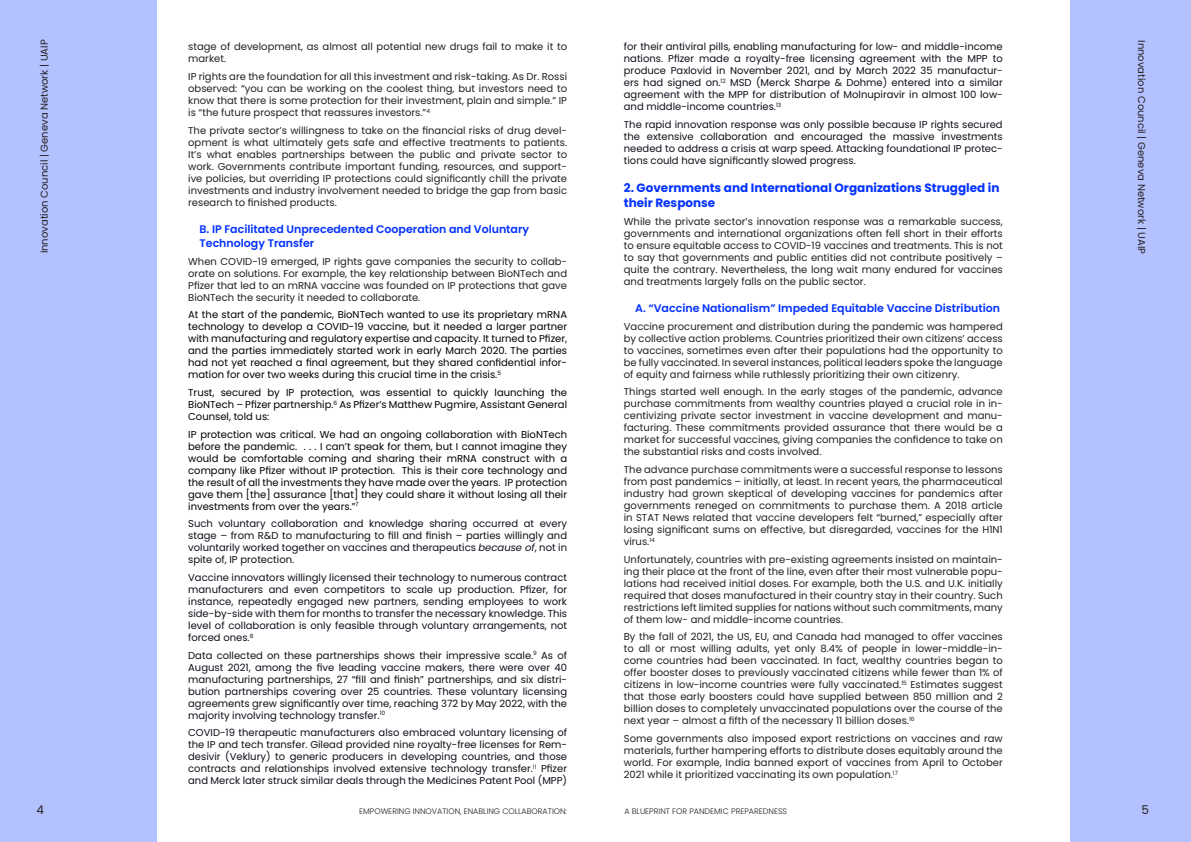
<style>
.page{position:relative;width:1191px;height:842px;background:#fff}
.page>*{position:absolute;margin:0;border:0;box-sizing:border-box;transform-origin:0 0}
.Heading_2{font:700 12px/14.4px "Poppins";color:#0432ff}
.t1{font:12px "Poppins";color:#231f20}
.Heading_3{font:600 11px/14px "Poppins";color:#0432ff}
.t2{font:10px/12px "Poppins";color:#231f20;text-align:justify}
.t3{font:10px/12px "Poppins";color:#0e101a;text-align:justify}
.t4{font:10px/12px "Poppins";color:#000;text-align:justify}
.t5{font:300 8px "Poppins";color:#231f20}
.s1{font-style:italic}
</style>
<div class="page">
<div style="left:0;top:0;width:157px;height:842px;background:#b4c1ff"></div>
<div style="left:1069px;top:0;width:122px;height:842px;background:#b4c1ff"></div>
<p class="t2" style="left:38px;top:253px;width:215px;rotate:-90deg">Innovation Council | Geneva Network | UAIP</p>
<p class="t2" style="left:1147px;top:40px;width:215px;rotate:90deg">Innovation Council | Geneva Network | UAIP</p>
<p class="t2" style="left:188px;top:41px;width:380px">stage of development, as almost all potential new drugs fail to make it to market.</p>
<p class="t2" style="left:188px;top:70px;width:380px">IP rights are the foundation for all this investment and risk-taking. As Dr. Rossi observed: “you can be working on the coolest thing, but investors need to know that there is some protection for their investment, plain and simple.” IP is “the future prospect that reassures investors.”<sup>4</sup></p>
<p class="t2" style="left:188px;top:124px;width:380px">The private sector’s willingness to take on the financial risks of drug devel&shy;opment is what ultimately gets safe and effective treatments to patients.<br>It’s what enables partnerships between the public and private sector to work. Governments contribute important funding, resources, and support&shy;ive policies, but overriding IP protections could significantly chill the private investments and industry involvement needed to bridge the gap from basic research to finished products.</p>
<p class="Heading_3" style="left:199px;top:222px;width:331px">B. IP Facilitated Unprecedented Cooperation and Voluntary<br>Technology Transfer</p>
<p class="t2" style="left:188px;top:255px;width:380px">When COVID-19 emerged, IP rights gave companies the security to collab&shy;orate on solutions. For example, the key relationship between BioNTech and Pfizer that led to an mRNA vaccine was founded on IP protections that gave BioNTech the security it needed to collaborate.</p>
<p class="t4" style="left:188px;top:309px;width:380px">At the start of the pandemic, BioNTech wanted to use its proprietary mRNA technology to develop a COVID-19 vaccine, but it needed a larger partner with manufacturing and regulatory expertise and capacity. It turned to Pfizer, and the parties immediately started work in early March 2020. The parties had not yet reached a final agreement, but they shared confidential infor&shy;mation for over two weeks during this crucial time in the crisis.<sup>5</sup></p>
<p class="t4" style="left:188px;top:386px;width:380px">Trust, secured by IP protection, was essential to quickly launching the BioNTech – Pfizer partnership.<sup>6</sup> As Pfizer’s Matthew Pugmire, Assistant General Counsel, told us:</p>
<p class="t4" style="left:188px;top:428px;width:380px">IP protection was critical. We had an ongoing collaboration with BioNTech before the pandemic. . . . I can’t speak for them, but I cannot imagine they would be comfortable coming and sharing their mRNA construct with a company like Pfizer without IP protection. This is their core technology and the result of all the investments they have made over the years. IP protection gave them [the] assurance [that] they could share it without losing all their investments from over the years.”<sup>7</sup></p>
<p class="t3" style="left:188px;top:518px;width:380px">Such voluntary collaboration and knowledge sharing occurred at every stage – from R&amp;D to manufacturing to fill and finish – parties willingly and voluntarily worked together on vaccines and therapeutics <span class="s1">because of</span>, not in spite of, IP protection.</p>
<p class="t3" style="left:188px;top:571px;width:380px">Vaccine innovators willingly licensed their technology to numerous contract manufacturers and even competitors to scale up production. Pfizer, for instance, repeatedly engaged new partners, sending employees to work side-by-side with them for months to transfer the necessary knowledge. This level of collaboration is only feasible through voluntary arrangements, not forced ones.<sup>8</sup></p>
<p class="t3" style="left:188px;top:649px;width:380px">Data collected on these partnerships shows their impressive scale.<sup>9</sup> As of August 2021, among the five leading vaccine makers, there were over 40 manufacturing partnerships, 27 “fill and finish” partnerships, and six distri&shy;bution partnerships covering over 25 countries. These voluntary licensing agreements grew significantly over time, reaching 372 by May 2022, with the majority involving technology transfer.<sup>10</sup></p>
<p class="t3" style="left:188px;top:727px;width:380px">COVID-19 therapeutic manufacturers also embraced voluntary licensing of the IP and tech transfer. Gilead provided nine royalty-free licenses for Rem&shy;desivir (Veklury) to generic producers in developing countries, and those contracts and relationships involved extensive technology transfer.<sup>11</sup> Pfizer and Merck later struck similar deals through the Medicines Patent Pool (MPP)</p>
<p class="t3" style="left:624px;top:41px;width:380px">for their antiviral pills, enabling manufacturing for low- and middle-income nations. Pfizer made a royalty-free licensing agreement with the MPP to produce Paxlovid in November 2021, and by March 2022 35 manufactur&shy;ers had signed on.<sup>12</sup> MSD (Merck Sharpe &amp; Dohme) entered into a similar agreement with the MPP for distribution of Molnupiravir in almost 100 low&shy;and middle-income countries.<sup>13</sup></p>
<p class="t3" style="left:624px;top:118px;width:380px">The rapid innovation response was only possible because IP rights secured the extensive collaboration and encouraged the massive investments needed to address a crisis at warp speed. Attacking foundational IP protec&shy;tions could have significantly slowed progress.</p>
<p class="Heading_2" style="left:624px;top:181px;width:377px">2. Governments and International Organizations Struggled in their Response</p>
<p class="t2" style="left:624px;top:215px;width:380px">While the private sector’s innovation response was a remarkable success, governments and international organizations often fell short in their efforts to ensure equitable access to COVID-19 vaccines and treatments. This is not to say that governments and public entities did not contribute positively – quite the contrary. Nevertheless, the long wait many endured for vaccines and treatments largely falls on the public sector.</p>
<p class="Heading_3" style="left:635px;top:301px;width:366px">A. “Vaccine Nationalism” Impeded Equitable Vaccine Distribution</p>
<p class="t2" style="left:624px;top:320px;width:380px">Vaccine procurement and distribution during the pandemic was hampered by collective action problems. Countries prioritized their own citizens’ access to vaccines, sometimes even after their populations had the opportunity to be fully vaccinated. In several instances, political leaders spoke the language of equity and fairness while ruthlessly prioritizing their own citizenry.</p>
<p class="t2" style="left:624px;top:386px;width:380px">Things started well enough. In the early stages of the pandemic, advance purchase commitments from wealthy countries played a crucial role in in&shy;centivizing private sector investment in vaccine development and manu&shy;facturing. These commitments provided assurance that there would be a market for successful vaccines, giving companies the confidence to take on the substantial risks and costs involved.</p>
<p class="t2" style="left:624px;top:463px;width:380px">The advance purchase commitments were a successful response to lessons from past pandemics – initially, at least. In recent years, the pharmaceutical industry had grown skeptical of developing vaccines for pandemics after governments reneged on commitments to purchase them. A 2018 article in STAT News related that vaccine developers felt “burned,” especially after losing significant sums on effective, but disregarded, vaccines for the H1N1 virus.<sup>14</sup></p>
<p class="t2" style="left:624px;top:553px;width:380px">Unfortunately, countries with pre-existing agreements insisted on maintain&shy;ing their place at the front of the line, even after their most vulnerable popu&shy;lations had received initial doses. For example, both the U.S. and U.K. initially required that doses manufactured in their country stay in their country. Such restrictions left limited supplies for nations without such commitments, many of them low- and middle-income countries.</p>
<p class="t2" style="left:624px;top:631px;width:380px">By the fall of 2021, the US, EU, and Canada had managed to offer vaccines to all or most willing adults, yet only 8.4% of people in lower-middle-in&shy;come countries had been vaccinated. In fact, wealthy countries began to offer booster doses to previously vaccinated citizens while fewer than 1% of citizens in low-income countries were fully vaccinated.<sup>15</sup> Estimates suggest that those early boosters could have supplied between 850 million and 2 billion doses to completely unvaccinated populations over the course of the next year – almost a fifth of the necessary 11 billion doses.<sup>16</sup></p>
<p class="t2" style="left:624px;top:732px;width:380px">Some governments also imposed export restrictions on vaccines and raw materials, further hampering efforts to distribute doses equitably around the world. For example, India banned export of vaccines from April to October 2021 while it prioritized vaccinating its own population.<sup>17</sup></p>
<p class="t1" style="left:37px;top:803px;width:9px">4</p>
<p class="t5" style="left:359px;top:807px;width:209px">EMPOWERING INNOVATION, ENABLING COLLABORATION:</p>
<p class="t5" style="left:624px;top:807px;width:164px">A BLUEPRINT FOR PANDEMIC PREPAREDNESS</p>
<p class="t1" style="left:1141px;top:803px;width:9px">5</p>
</div>
